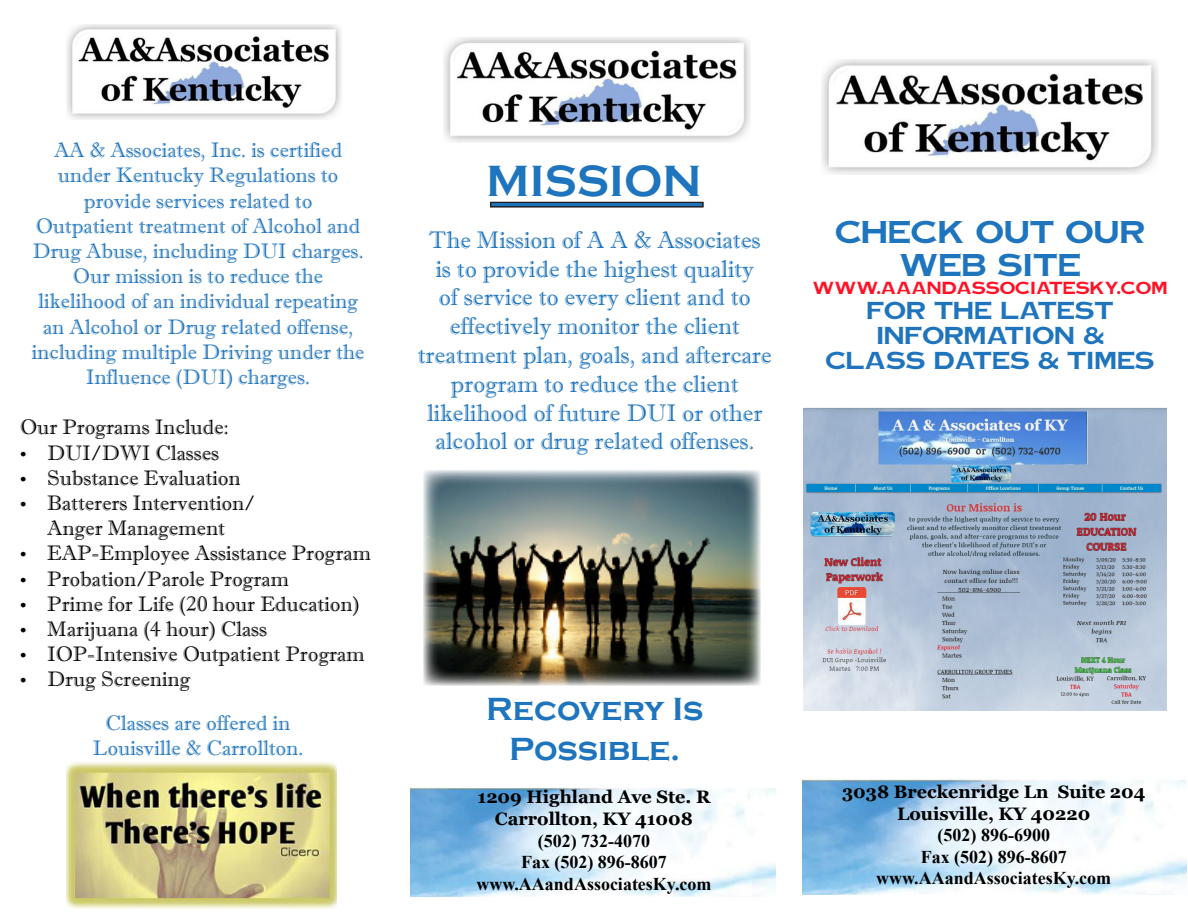
<style>
.page{position:relative;width:1188px;height:918px;background:#fff}
.page>*{position:absolute;margin:0;border:0;box-sizing:border-box;transform-origin:0 0}
.t1{font:700 45px "Copperplate Gothic";color:#1e74bd}
.t2{font:700 33px "Copperplate Gothic";color:#1e74bd}
.t3{font:700 27px "Copperplate Gothic";color:#1e74bd}
.t4{font:24px/28.8px "Imprint MT Shadow";color:#1e74bd;text-align:center}
.t5{font:21px "Imprint MT Shadow";color:#1e74bd}
.t6{font:21px/25.2px "Imprint MT Shadow";color:#000;text-align:center}
.t7{font:700 21px "Copperplate Gothic";color:#1e74bd}
.t8{font:700 18px "Times New Roman";color:#000}
.t9{font:700 18px "Georgia";color:#000}
.t10{font:700 15px "Copperplate Gothic";color:#ff1226}
</style>
<div class="page">
<img style="left:410px;top:788px;width:366px;height:109px">
<img style="left:423px;top:470px;width:338px;height:216px">
<svg style="left:490px;top:202px;width:213px;height:5px"></svg>
<div style="left:491px;top:203px;width:212px;height:4px;border:1px solid #231f20"></div>
<img style="left:802px;top:779px;width:384px;height:115px">
<img style="left:804px;top:408px;width:362px;height:302px">
<img style="left:66px;top:761px;width:270px;height:148px">
<img style="left:66px;top:25px;width:276px;height:95px">
<img style="left:444px;top:37px;width:306px;height:106px">
<img style="left:821px;top:59px;width:338px;height:116px">
<p class="t5" style="left:54px;top:138px;width:289px">AA &amp; Associates, Inc. is certified</p>
<p class="t5" style="left:58px;top:163px;width:282px">under Kentucky Regulations to</p>
<p class="t5" style="left:84px;top:188px;width:230px">provide services related to</p>
<p class="t5" style="left:36px;top:213px;width:326px">Outpatient treatment of Alcohol and</p>
<p class="t5" style="left:32px;top:239px;width:332px">Drug Abuse, including DUI charges.</p>
<p class="t5" style="left:73px;top:264px;width:252px">Our mission is to reduce the</p>
<p class="t5" style="left:38px;top:289px;width:321px">likelihood of an individual repeating</p>
<p class="t5" style="left:43px;top:314px;width:312px">an Alcohol or Drug related offense,</p>
<p class="t5" style="left:32px;top:339px;width:334px">including multiple Driving under the</p>
<p class="t5" style="left:86px;top:365px;width:226px">Influence (DUI) charges.</p>
<p class="t6" style="left:20px;top:415px;width:210px">Our Programs Include:</p>
<p class="t6" style="left:20px;top:440px;width:200px">• DUI/DWI Classes</p>
<p class="t6" style="left:20px;top:465px;width:222px">• Substance Evaluation</p>
<p class="t6" style="left:20px;top:490px;width:237px">• Batterers Intervention/<br>Anger Management</p>
<p class="t6" style="left:20px;top:541px;width:352px">• EAP-Employee Assistance Program</p>
<p class="t6" style="left:20px;top:566px;width:270px">• Probation/Parole Program</p>
<p class="t6" style="left:20px;top:591px;width:340px">• Prime for Life (20 hour Education)</p>
<p class="t6" style="left:20px;top:616px;width:248px">• Marijuana (4 hour) Class</p>
<p class="t6" style="left:20px;top:642px;width:346px">• IOP-Intensive Outpatient Program</p>
<p class="t6" style="left:20px;top:667px;width:172px">• Drug Screening</p>
<p class="t5" style="left:106px;top:710px;width:186px">Classes are offered in</p>
<p class="t5" style="left:93px;top:735px;width:212px">Louisville &amp; Carrollton.</p>
<p class="t1" style="left:486px;top:156px;width:217px">MISSION</p>
<p class="t4" style="left:418px;top:225px;width:355px">The Mission of A A &amp; Associates<br>is to provide the highest quality<br>of service to every client and to effectively monitor the client treatment plan, goals, and aftercare program to reduce the client likelihood of future DUI or other alcohol or drug related offenses.</p>
<p class="t3" style="left:835px;top:212px;width:311px">CHECK OUT OUR</p>
<p class="t3" style="left:899px;top:245px;width:183px">WEB SITE</p>
<p class="t10" style="left:813px;top:276px;width:356px">WWW.AAANDASSOCIATESKY.COM</p>
<p class="t7" style="left:867px;top:295px;width:248px">FOR THE LATEST</p>
<p class="t7" style="left:876px;top:320px;width:229px">INFORMATION &amp;</p>
<p class="t7" style="left:826px;top:345px;width:330px">CLASS DATES &amp; TIMES</p>
<p class="t2" style="left:486px;top:691px;width:219px">Recovery Is</p>
<p class="t2" style="left:509px;top:731px;width:173px">Possible.</p>
<p class="t9" style="left:478px;top:786px;width:234px">1209 Highland Ave Ste. R</p>
<p class="t9" style="left:495px;top:807px;width:199px">Carrollton, KY 41008</p>
<p class="t8" style="left:538px;top:828px;width:114px">(502) 732-4070</p>
<p class="t8" style="left:521px;top:849px;width:147px">Fax (502) 896-8607</p>
<p class="t8" style="left:476px;top:871px;width:236px">www.AAandAssociatesKy.com</p>
<p class="t9" style="left:842px;top:780px;width:305px">3038 Breckenridge Ln Suite 204</p>
<p class="t9" style="left:897px;top:802px;width:195px">Louisville, KY 40220</p>
<p class="t8" style="left:938px;top:822px;width:114px">(502) 896-6900</p>
<p class="t8" style="left:921px;top:844px;width:147px">Fax (502) 896-8607</p>
<p class="t8" style="left:876px;top:865px;width:236px">www.AAandAssociatesKy.com</p>
</div>
